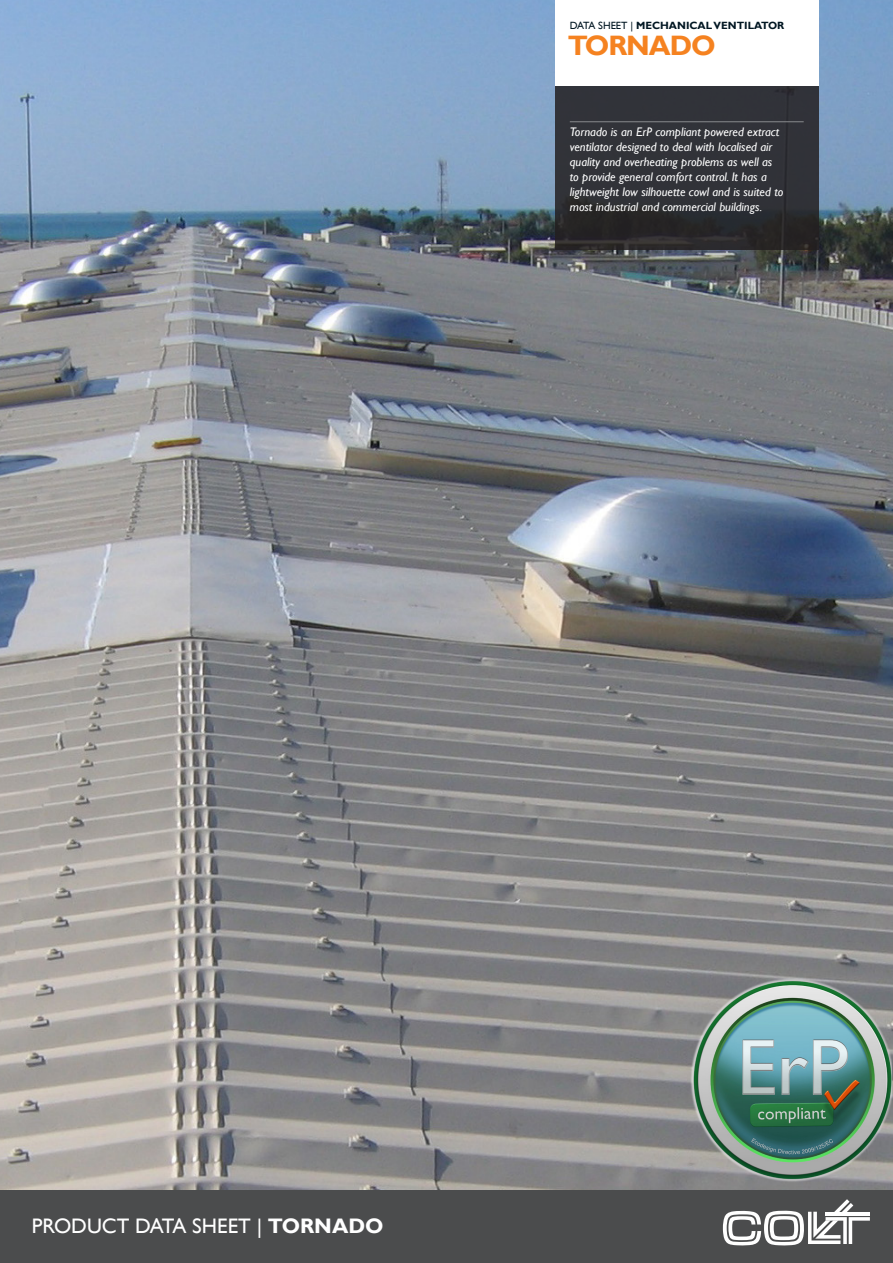
<style>
.page{position:relative;width:893px;height:1263px;background:#fff}
.page>*{position:absolute;margin:0;border:0;box-sizing:border-box;transform-origin:0 0}
.t1{font:700 28.05px "Gill Sans";letter-spacing:-.04em;color:#f58220}
.t2{font:21px "Gill Sans";color:#fff}
.t3{font:italic 12.45px/14.9px "Gill Sans";color:#fff}
.t4{font:700 10.5px "Gill Sans";color:#011622}
.s1{font-weight:400}
.s2{font-weight:700}
</style>
<div class="page">
<img style="left:0;top:0;width:893px;height:1191px">
<div style="left:0;top:1191px;width:893px;height:72px;background:#4b4c4d"></div>
<div style="left:555px;top:85px;width:264px;height:165px;background:linear-gradient(to bottom,#34363e,#2a292b)"></div>
<hr style="left:570px;top:121px;width:234px;height:1px;background:#808285">
<div style="left:555px;top:0;width:264px;height:85px;background:#fff"></div>
<svg style="left:723px;top:1199px;width:147px;height:46px"></svg>
<hr style="left:825px;top:1212px;width:45px;height:3px;background:#fff">
<img style="left:687px;top:975px;width:205px;height:216px">
<p class="t4" style="left:570px;top:19px;width:216px"><span class="s1">DATA SHEET |</span> MECHANICAL VENTILATOR</p>
<p class="t1" style="left:568px;top:29px;width:149px">TORNADO</p>
<p class="t3" style="left:570px;top:125px;width:215px">Tornado is an ErP compliant powered extract ventilator designed to deal with localised air quality and overheating problems as well as to provide general comfort control. It has a lightweight low silhouette cowl and is suited to most industrial and commercial buildings.</p>
<p class="t2" style="left:32px;top:1213px;width:353px">PRODUCT DATA SHEET | <span class="s2">TORNADO</span></p>
</div>
